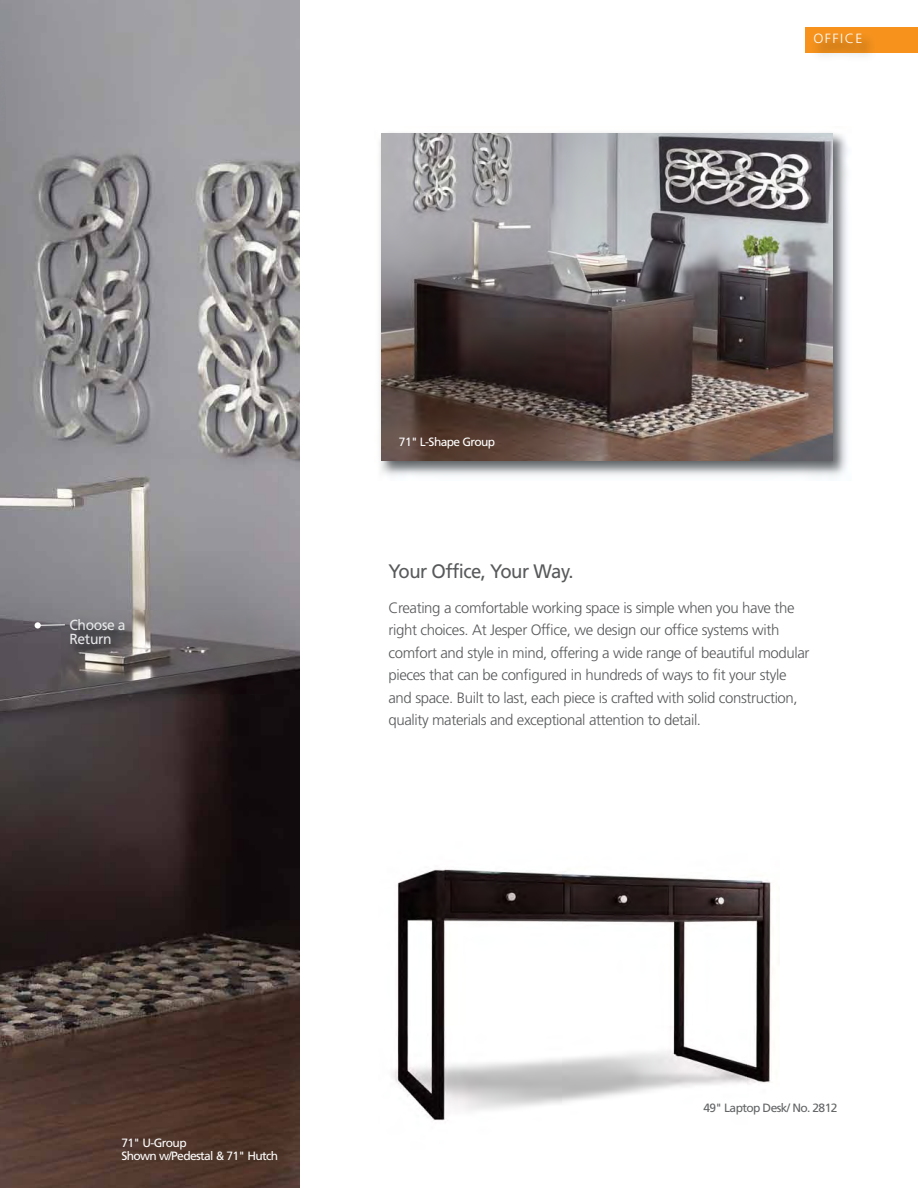
<style>
.page{position:relative;width:918px;height:1188px;background:#fff}
.page>*{position:absolute;margin:0;border:0;box-sizing:border-box;transform-origin:0 0}
.t1{font:19.5px "Frutiger";letter-spacing:-.025em;color:#58595b;scale:.95 1}
.t2{font:300 15px/22.5px "Frutiger LT Std";letter-spacing:-.025em;color:#58595b}
.t3{font:14.7px/14.1px "Frutiger";letter-spacing:-.025em;color:#e6e7e8;scale:.95 1}
.t4{font:300 13.35px "Frutiger";letter-spacing:.1em;color:#fff;scale:1.05 1}
.t5{font:12px/13.5px "Frutiger";letter-spacing:-.05em;color:#fff}
.t6{font:12px "Frutiger";letter-spacing:-.05em;color:#636466}
</style>
<div class="page">
<img style="left:0;top:0;width:300px;height:1188px">
<img style="left:62px;top:611px;width:211px;height:82px">
<img style="left:0;top:42px;width:4px;height:79px">
<img style="left:392px;top:869px;width:379px;height:252px">
<svg style="left:41px;top:624px;width:25px;height:2px"></svg>
<div style="left:35px;top:622px;width:6px;height:7px;background:#fff;border-radius:50%"></div>
<img style="left:379px;top:133px;width:469px;height:344px">
<img style="left:382px;top:133px;width:450px;height:328px">
<img style="left:805px;top:52px;width:113px;height:4px">
<img style="left:805px;top:27px;width:113px;height:25px">
<p class="t4" style="left:813px;top:33px;width:48px">OFFICE</p>
<p class="t3" style="left:69px;top:619px;width:61px">Choose a<br>Return</p>
<p class="t5" style="left:399px;top:436px;width:98px">71" L-Shape Group</p>
<h1 class="t1" style="left:389px;top:564px;width:196px">Your Office, Your Way.</h1>
<p class="t2" style="left:388px;top:598px;width:422px">Creating a comfortable working space is simple when you have the right choices. At Jesper Office, we design our office systems with comfort and style in mind, offering a wide range of beautiful modular pieces that can be configured in hundreds of ways to fit your style and space. Built to last, each piece is crafted with solid construction, quality materials and exceptional attention to detail.</p>
<p class="t5" style="left:121px;top:1137px;width:158px">71" U-Group<br>Shown w/Pedestal &amp; 71" Hutch</p>
<p class="t6" style="left:703px;top:1103px;width:136px">49" Laptop Desk/ No. 2812</p>
</div>
